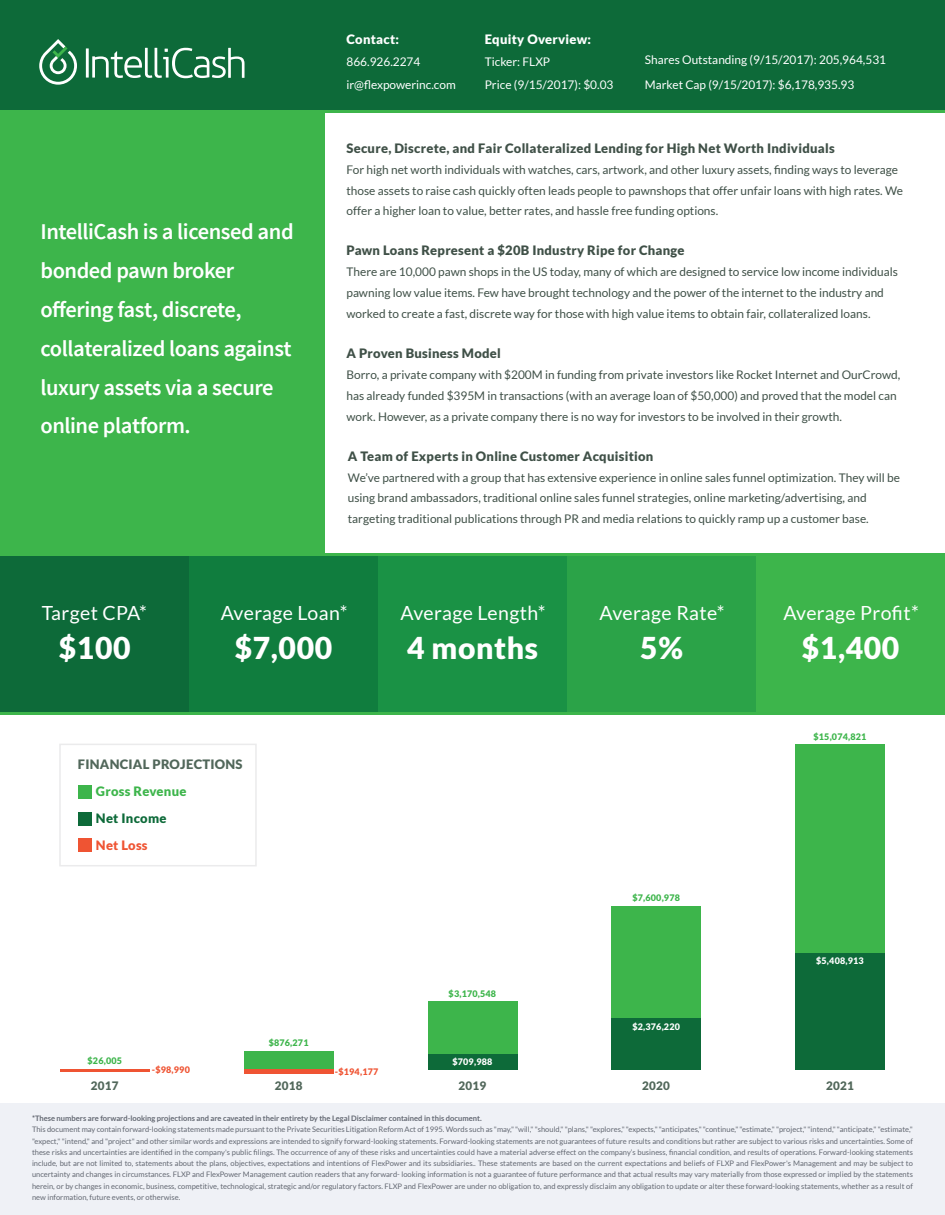
<style>
.page{position:relative;width:945px;height:1215px;background:#fff}
.page>*{position:absolute;margin:0;border:0;box-sizing:border-box;transform-origin:0 0}
.t1{font:900 30.15px "Lato";letter-spacing:.02em;color:#fff}
.t2{font:600 22.5px/38.8px "Source Sans Pro";letter-spacing:-.02em;color:#fff}
.t3{font:19.5px "Lato";letter-spacing:.02em;color:#fff}
.t4{font:900 12.9px "Lato";letter-spacing:.02em;color:#3f5047}
.t5{font:900 12.9px "Lato";letter-spacing:.02em;color:#fff}
.t6{font:900 12.9px "Lato";letter-spacing:.02em;color:#51675a}
.t7{font:900 12.9px "Lato";letter-spacing:.02em;color:#3db54b}
.t8{font:900 12.9px "Lato";letter-spacing:.02em;color:#0d6a39}
.t9{font:900 12.9px "Lato";letter-spacing:.02em;color:#ef5433}
.t10{font:11.85px/20.7px "Lato";color:#3f5047}
.t11{font:11.85px/24.9px "Lato";color:#fff}
.t12{font:900 11.7px "Lato";letter-spacing:.02em;color:#51675a}
.t13{font:900 9px "Lato";letter-spacing:.02em;color:#3db54b}
.t14{font:900 9px "Lato";letter-spacing:.02em;color:#fff}
.t15{font:900 9px "Lato";letter-spacing:.02em;color:#ef5433}
.t16{font:7.5px/11.2px "Lato";color:#636872;text-align:justify}
.t17{font:700 7.5px "Lato";color:#636872}
</style>
<div class="page">
<div style="left:0;top:110px;width:325px;height:444px;background:#3db54b"></div>
<div style="left:0;top:0;width:945px;height:111px;background:#0d6a39"></div>
<svg style="left:39px;top:39px;width:38px;height:46px"></svg>
<svg style="left:86px;top:48px;width:159px;height:30px"></svg>
<div style="left:189px;top:554px;width:189px;height:159px;background:#107d3e"></div>
<div style="left:378px;top:554px;width:189px;height:159px;background:#1a9245"></div>
<div style="left:567px;top:554px;width:189px;height:159px;background:#2ba348"></div>
<div style="left:756px;top:554px;width:189px;height:159px;background:#3db54b"></div>
<div style="left:0;top:554px;width:189px;height:159px;background:#0d6a39"></div>
<hr style="left:0;top:553px;width:945px;height:3px;background:#3db54b">
<hr style="left:0;top:111px;width:945px;height:2px;background:#3db54b">
<hr style="left:0;top:712px;width:945px;height:3px;background:#3db54b">
<div style="left:0;top:1104px;width:945px;height:111px;background:#eff1f6"></div>
<div style="left:795px;top:744px;width:90px;height:326px;background:#3db54b"></div>
<div style="left:795px;top:953px;width:90px;height:117px;background:#0d6a39"></div>
<div style="left:611px;top:906px;width:90px;height:164px;background:#3db54b"></div>
<div style="left:611px;top:1018px;width:90px;height:52px;background:#0d6a39"></div>
<div style="left:428px;top:1001px;width:89px;height:69px;background:#3db54b"></div>
<div style="left:428px;top:1054px;width:89px;height:16px;background:#0d6a39"></div>
<div style="left:244px;top:1051px;width:90px;height:19px;background:#3db54b"></div>
<hr style="left:244px;top:1070px;width:90px;height:4px;background:#ef5433">
<hr style="left:60px;top:1069px;width:90px;height:1px;background:#3db54b">
<hr style="left:60px;top:1070px;width:90px;height:2px;background:#ef5433">
<div style="left:59px;top:744px;width:198px;height:122px;border:2px solid #ebebec"></div>
<div style="left:78px;top:785px;width:13px;height:13px;background:#3db54b"></div>
<div style="left:78px;top:812px;width:13px;height:13px;background:#0d6a39"></div>
<div style="left:78px;top:839px;width:13px;height:13px;background:#ef5433"></div>
<h3 class="t5" style="left:346px;top:31px;width:54px">Contact:</h3>
<h3 class="t11" style="left:346px;top:72px;width:111px">ir@flexpowerinc.com</h3>
<h3 class="t11" style="left:347px;top:50px;width:75px">866.926.2274</h3>
<h3 class="t5" style="left:485px;top:31px;width:108px">Equity Overview:</h3>
<h3 class="t11" style="left:485px;top:72px;width:130px">Price (9/15/2017): $0.03</h3>
<h3 class="t11" style="left:485px;top:50px;width:67px">Ticker: FLXP</h3>
<h3 class="t11" style="left:645px;top:47px;width:243px">Shares Outstanding (9/15/2017): 205,964,531<br>Market Cap (9/15/2017): $6,178,935.93</h3>
<h2 class="t2" style="left:40px;top:213px;width:255px">IntelliCash is a licensed and bonded pawn broker offering fast, discrete, collateralized loans against luxury assets via a secure online platform.</h2>
<h3 class="t4" style="left:346px;top:141px;width:490px">Secure, Discrete, and Fair Collateralized Lending for High Net Worth Individuals</h3>
<p class="t10" style="left:346px;top:159px;width:558px">For high net worth individuals with watches, cars, artwork, and other luxury assets, finding ways to leverage those assets to raise cash quickly often leads people to pawnshops that offer unfair loans with high rates. We offer a higher loan to value, better rates, and hassle free funding options.</p>
<h3 class="t4" style="left:346px;top:243px;width:340px">Pawn Loans Represent a $20B Industry Ripe for Change</h3>
<p class="t10" style="left:346px;top:261px;width:553px">There are 10,000 pawn shops in the US today, many of which are designed to service low income individuals pawning low value items. Few have brought technology and the power of the internet to the industry and worked to create a fast, discrete way for those with high value items to obtain fair, collateralized loans.</p>
<h3 class="t4" style="left:346px;top:346px;width:156px">A Proven Business Model</h3>
<p class="t10" style="left:346px;top:364px;width:555px">Borro, a private company with $200M in funding from private investors like Rocket Internet and OurCrowd, has already funded $395M in transactions (with an average loan of $50,000) and proved that the model can work. However, as a private company there is no way for investors to be involved in their growth.</p>
<h3 class="t4" style="left:348px;top:449px;width:307px">A Team of Experts in Online Customer Acquisition</h3>
<p class="t10" style="left:348px;top:467px;width:554px">We’ve partnered with a group that has extensive experience in online sales funnel optimization. They will be using brand ambassadors, traditional online sales funnel strategies, online marketing/advertising, and targeting traditional publications through PR and media relations to quickly ramp up a customer base.</p>
<h3 class="t3" style="left:42px;top:602px;width:107px">Target CPA*</h3>
<h3 class="t3" style="left:221px;top:602px;width:128px">Average Loan*</h3>
<h3 class="t3" style="left:401px;top:602px;width:147px">Average Length*</h3>
<h3 class="t3" style="left:600px;top:602px;width:127px">Average Rate*</h3>
<h3 class="t3" style="left:783px;top:602px;width:137px">Average Profit*</h3>
<h1 class="t1" style="left:59px;top:630px;width:73px">$100</h1>
<h1 class="t1" style="left:235px;top:630px;width:99px">$7,000</h1>
<h1 class="t1" style="left:407px;top:630px;width:133px">4 months</h1>
<h1 class="t1" style="left:640px;top:630px;width:44px">5%</h1>
<h1 class="t1" style="left:802px;top:630px;width:99px">$1,400</h1>
<h3 class="t6" style="left:78px;top:757px;width:166px">FINANCIAL PROJECTIONS</h3>
<h3 class="t7" style="left:96px;top:784px;width:92px">Gross Revenue</h3>
<h3 class="t8" style="left:96px;top:811px;width:72px">Net Income</h3>
<h3 class="t9" style="left:96px;top:838px;width:53px">Net Loss</h3>
<p class="t13" style="left:88px;top:1055px;width:36px">$26,005</p>
<h3 class="t12" style="left:91px;top:1079px;width:29px">2017</h3>
<p class="t15" style="left:152px;top:1064px;width:39px">-$98,990</p>
<p class="t13" style="left:269px;top:1038px;width:41px">$876,271</p>
<h3 class="t12" style="left:275px;top:1079px;width:29px">2018</h3>
<p class="t15" style="left:335px;top:1066px;width:45px">-$194,177</p>
<p class="t13" style="left:449px;top:988px;width:49px">$3,170,548</p>
<p class="t14" style="left:452px;top:1057px;width:41px">$709,988</p>
<h3 class="t12" style="left:458px;top:1079px;width:29px">2019</h3>
<p class="t13" style="left:632px;top:893px;width:49px">$7,600,978</p>
<p class="t14" style="left:632px;top:1021px;width:49px">$2,376,220</p>
<h3 class="t12" style="left:642px;top:1079px;width:29px">2020</h3>
<p class="t13" style="left:813px;top:731px;width:54px">$15,074,821</p>
<p class="t14" style="left:816px;top:955px;width:49px">$5,408,913</p>
<h3 class="t12" style="left:826px;top:1079px;width:29px">2021</h3>
<p class="t17" style="left:32px;top:1114px;width:451px">*These numbers are forward-looking projections and are caveated in their entirety by the Legal Disclaimer contained in this document.</p>
<p class="t16" style="left:32px;top:1124px;width:883px">This document may contain forward-looking statements made pursuant to the Private Securities Litigation Reform Act of 1995. Words such as "may," "will," "should," "plans," "explores," "expects," "anticipates," "continue," "estimate," "project," "intend," "anticipate," "estimate," "expect," "intend," and "project" and other similar words and expressions are intended to signify forward-looking statements. Forward-looking statements are not guarantees of future results and conditions but rather are subject to various risks and uncertainties. Some of these risks and uncertainties are identified in the company's public filings. The occurrence of any of these risks and uncertainties could have a material adverse effect on the company’s business, financial condition, and results of operations. Forward-looking statements include, but are not limited to, statements about the plans, objectives, expectations and intentions of FlexPower and its subsidiaries.. These statements are based on the current expectations and beliefs of FLXP and FlexPower's Management and may be subject to uncertainty and changes in circumstances. FLXP and FlexPower Management caution readers that any forward- looking information is not a guarantee of future performance and that actual results may vary materially from those expressed or implied by the statements herein, or by changes in economic, business, competitive, technological, strategic and/or regulatory factors. FLXP and FlexPower are under no obligation to, and expressly disclaim any obligation to update or alter these forward-looking statements, whether as a result of new information, future events, or otherwise.</p>
</div>
